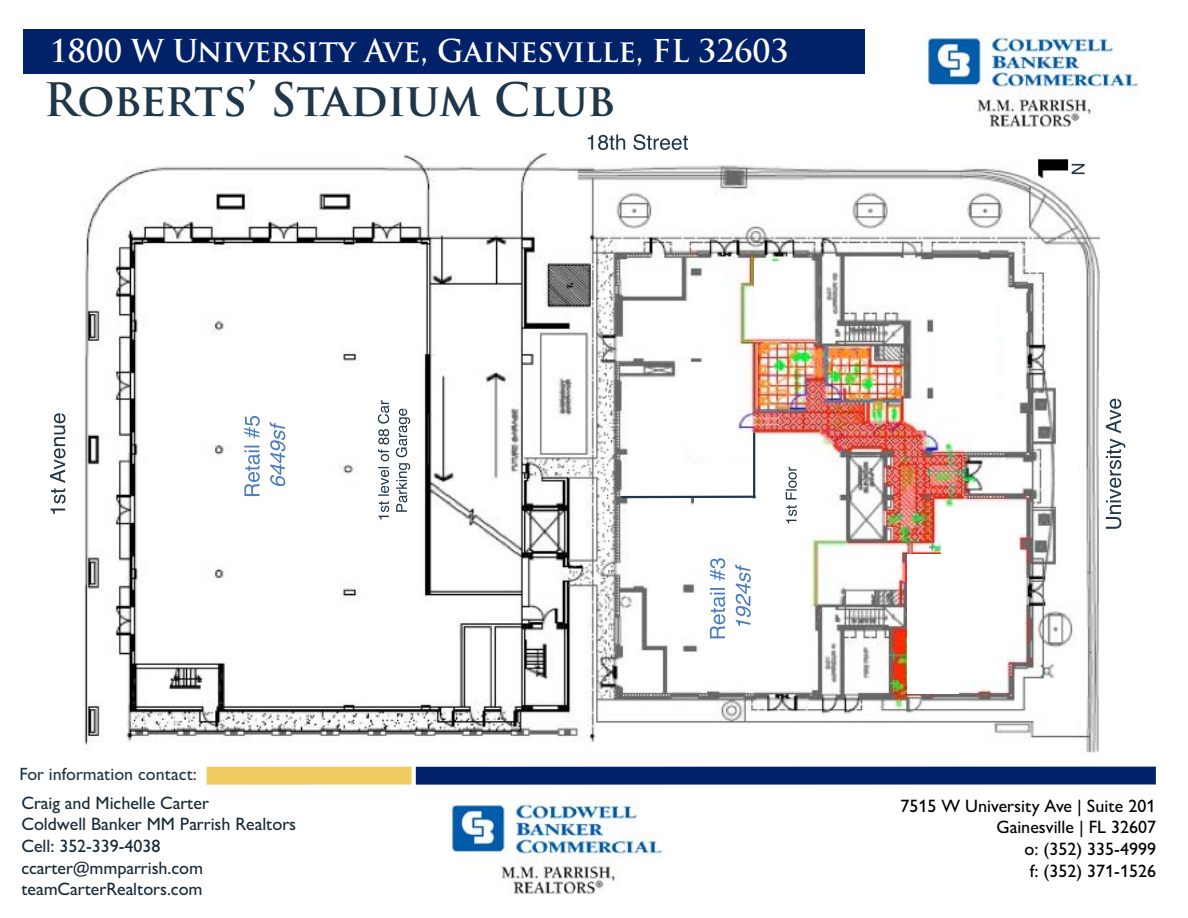
<style>
.page{position:relative;width:1188px;height:918px;background:#fff}
.page>*{position:absolute;margin:0;border:0;box-sizing:border-box;transform-origin:0 0}
.t1{font:700 45px "Trajan Pro";letter-spacing:-.015em;color:#1f374a}
.t2{font:700 30.75px "Trajan Pro";color:#fff}
.t3{font:500 18px/21.6px "Gill Sans Nova";letter-spacing:-.005em;color:#172939}
.t4{font:500 18px/21.6px "Gill Sans Nova";color:#000;text-align:right}
.t5{font:500 17.85px "Gill Sans Nova";color:#1f374a}
</style>
<div class="page">
<img style="left:83px;top:153px;width:1017px;height:600px">
<div style="left:782px;top:459px;width:38px;height:75px;background:#fff"></div>
<svg style="left:786px;top:467px;width:11px;height:57px"></svg>
<div style="left:941px;top:507px;width:65px;height:172px;background:#fff"></div>
<svg style="left:710px;top:588px;width:15px;height:50px"></svg>
<svg style="left:710px;top:558px;width:15px;height:23px"></svg>
<svg style="left:735px;top:564px;width:16px;height:62px"></svg>
<div style="left:688px;top:362px;width:46px;height:94px;background:#fff"></div>
<div style="left:934px;top:303px;width:64px;height:113px;background:#fff"></div>
<div style="left:694px;top:464px;width:69px;height:90px;background:#fff"></div>
<hr style="left:621px;top:496px;width:135px;height:2px;background:#1f374a">
<hr style="left:753px;top:433px;width:2px;height:65px;background:#1f374a">
<div style="left:755px;top:261px;width:51px;height:74px;background:#fff"></div>
<div style="left:907px;top:554px;width:51px;height:140px;background:#fff"></div>
<svg style="left:1106px;top:439px;width:19px;height:90px"></svg>
<svg style="left:1106px;top:399px;width:15px;height:34px"></svg>
<div style="left:1068px;top:153px;width:39px;height:33px;background:#fff"></div>
<svg style="left:1072px;top:164px;width:13px;height:10px"></svg>
<img style="left:1038px;top:159px;width:30px;height:19px">
<svg style="left:50px;top:413px;width:16px;height:101px"></svg>
<svg style="left:588px;top:135px;width:37px;height:15px"></svg>
<svg style="left:633px;top:134px;width:55px;height:16px"></svg>
<div style="left:238px;top:335px;width:91px;height:244px;background:#fff"></div>
<svg style="left:244px;top:446px;width:16px;height:50px"></svg>
<svg style="left:244px;top:416px;width:16px;height:22px"></svg>
<svg style="left:270px;top:422px;width:15px;height:64px"></svg>
<div style="left:374px;top:387px;width:39px;height:147px;background:#fff"></div>
<svg style="left:378px;top:467px;width:11px;height:53px"></svg>
<svg style="left:378px;top:400px;width:11px;height:61px"></svg>
<svg style="left:396px;top:463px;width:14px;height:49px"></svg>
<svg style="left:396px;top:409px;width:14px;height:48px"></svg>
<div style="left:207px;top:767px;width:205px;height:18px;background:#f0cc63"></div>
<div style="left:416px;top:767px;width:740px;height:18px;background:#012169"></div>
<img style="left:449px;top:799px;width:215px;height:95px">
<div style="left:23px;top:30px;width:842px;height:44px;background:#012169"></div>
<img style="left:925px;top:33px;width:215px;height:94px">
<h2 class="t2" style="left:50px;top:32px;width:740px">1800 W University Ave, Gainesville, FL 32603</h2>
<h1 class="t1" style="left:44px;top:72px;width:574px">Roberts’ Stadium Club</h1>
<p class="t5" style="left:19px;top:764px;width:179px">For information contact:</p>
<p class="t3" style="left:21px;top:792px;width:276px">Craig and Michelle Carter<br>Coldwell Banker MM Parrish Realtors<br>Cell: 352-339-4038 ccarter@mmparrish.com teamCarterRealtors.com</p>
<p class="t4" style="left:901px;top:795px;width:257px">7515 W University Ave | Suite 201<br>Gainesville | FL 32607<br>o: (352) 335-4999<br>f: (352) 371-1526</p>
</div>
